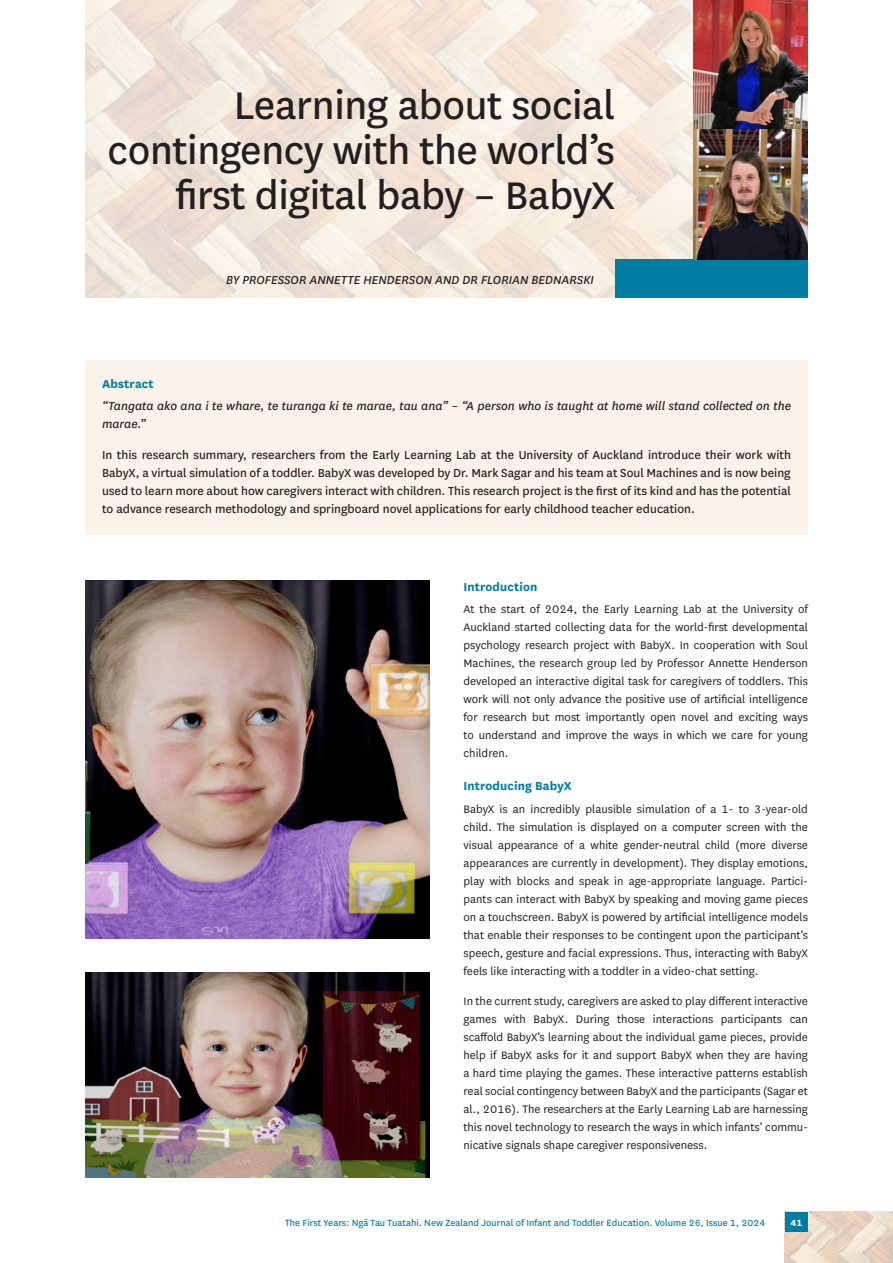
<style>
.page{position:relative;width:893px;height:1263px;background:#fff}
.page>*{position:absolute;margin:0;border:0;box-sizing:border-box;transform-origin:0 0}
.t1{font:45px/45px "National";letter-spacing:-.01em;color:#231f20;text-align:right}
.t2{font:13.5px/18px "National";color:#231f20;text-align:justify}
.t3{font:italic 13.5px/18px "National";color:#231f20}
.t4{font:700 13.5px "National";letter-spacing:.01em;color:#007ea2}
.t5{font:12.75px/18px "National";color:#231f20;text-align:justify}
.t6{font:10.5px "National";color:#007ea2}
.t7{font:700 10.5px "National";color:#fff}
</style>
<div class="page">
<img style="left:785px;top:1212px;width:108px;height:51px">
<div style="left:785px;top:1212px;width:23px;height:19px;background:#007ea2"></div>
<img style="left:85px;top:0;width:609px;height:298px">
<div style="left:615px;top:259px;width:193px;height:39px;background:#007ea2"></div>
<div style="left:85px;top:361px;width:723px;height:174px;background:#f9f3e9"></div>
<img style="left:85px;top:580px;width:344px;height:359px">
<img style="left:85px;top:972px;width:344px;height:206px">
<img style="left:694px;top:0;width:114px;height:130px">
<img style="left:694px;top:130px;width:114px;height:129px">
<h1 class="t1" style="left:108px;top:80px;width:509px">Learning about social contingency with the world’s first digital baby – BabyX</h1>
<p class="t3" style="left:226px;top:270px;width:369px">BY PROFESSOR ANNETTE HENDERSON AND DR FLORIAN BEDNARSKI</p>
<p class="t4" style="left:102px;top:374px;width:53px">Abstract</p>
<p class="t3" style="left:102px;top:396px;width:690px">“Tangata ako ana i te whare, te turanga ki te marae, tau ana” – “A person who is taught at home will stand collected on the marae.”</p>
<p class="t2" style="left:102px;top:445px;width:690px">In this research summary, researchers from the Early Learning Lab at the University of Auckland introduce their work with BabyX, a virtual simulation of a toddler. BabyX was developed by Dr. Mark Sagar and his team at Soul Machines and is now being used to learn more about how caregivers interact with children. This research project is the first of its kind and has the potential to advance research methodology and springboard novel applications for early childhood teacher education.</p>
<p class="t4" style="left:463px;top:577px;width:75px">Introduction</p>
<p class="t5" style="left:463px;top:599px;width:346px">At the start of 2024, the Early Learning Lab at the University of Auckland started collecting data for the world-first developmental psychology research project with BabyX. In cooperation with Soul Machines, the research group led by Professor Annette Henderson developed an interactive digital task for caregivers of toddlers. This work will not only advance the positive use of artificial intelligence for research but most importantly open novel and exciting ways to understand and improve the ways in which we care for young children.</p>
<p class="t4" style="left:463px;top:777px;width:110px">Introducing BabyX</p>
<p class="t5" style="left:463px;top:799px;width:346px">BabyX is an incredibly plausible simulation of a 1- to 3-year-old child. The simulation is displayed on a computer screen with the visual appearance of a white gender-neutral child (more diverse appearances are currently in development). They display emotions, play with blocks and speak in age-appropriate language. Partici&shy;pants can interact with BabyX by speaking and moving game pieces on a touchscreen. BabyX is powered by artificial intelligence models that enable their responses to be contingent upon the participant’s speech, gesture and facial expressions. Thus, interacting with BabyX feels like interacting with a toddler in a video-chat setting.</p>
<p class="t5" style="left:463px;top:992px;width:346px">In the current study, caregivers are asked to play different interactive games with BabyX. During those interactions participants can scaffold BabyX’s learning about the individual game pieces, provide help if BabyX asks for it and support BabyX when they are having a hard time playing the games. These interactive patterns establish real social contingency between BabyX and the participants (Sagar et al., 2016). The researchers at the Early Learning Lab are harnessing this novel technology to research the ways in which infants’ commu&shy;nicative signals shape caregiver responsiveness.</p>
<p class="t6" style="left:364px;top:1216px;width:402px">- Tau Tuatahi. New Zealand Journal of Infant and Toddler Education. Volume 26, Issue 1, 2024</p>
<p class="t6" style="left:285px;top:1216px;width:85px">The First Years: Nga</p>
<p class="t7" style="left:790px;top:1215px;width:13px">41</p>
</div>
